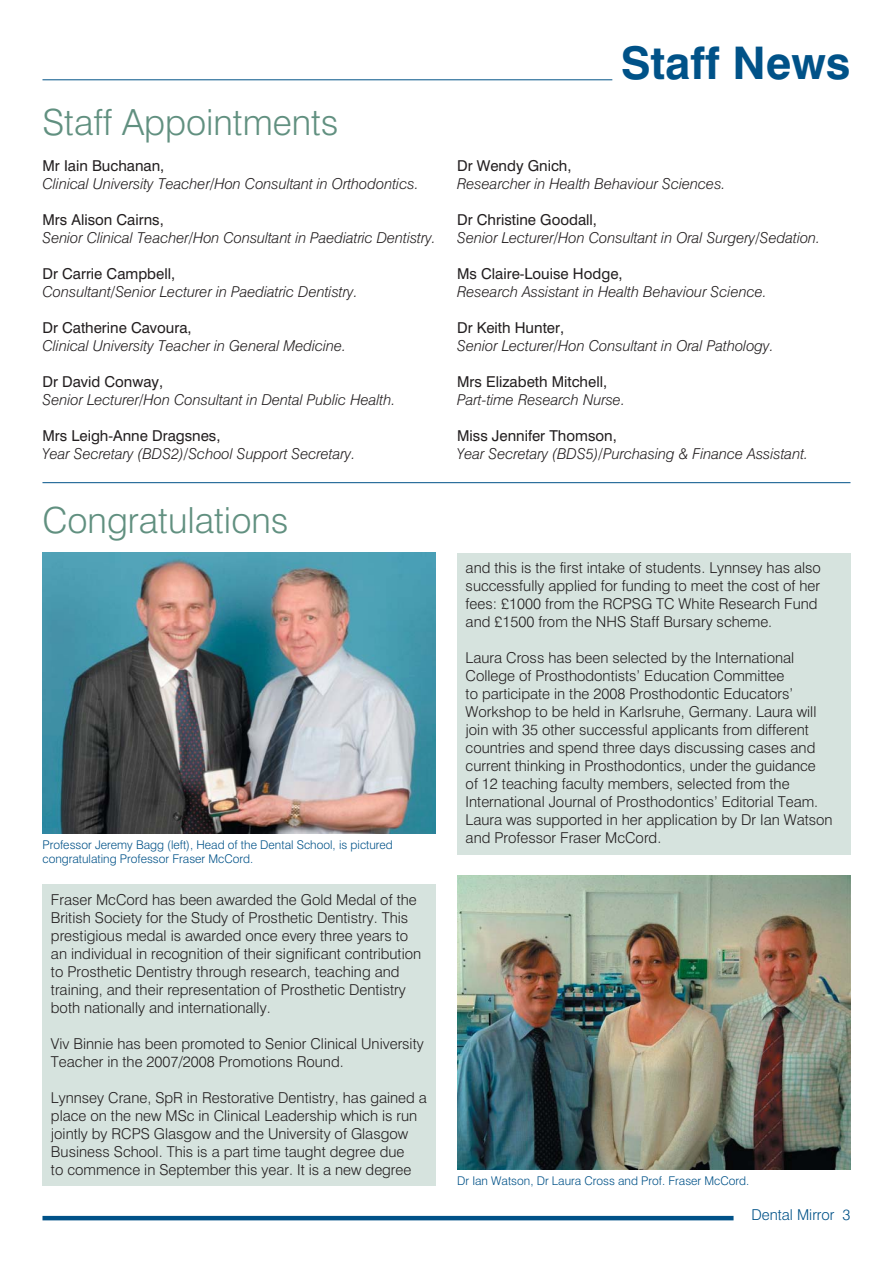
<style>
.page{position:relative;width:893px;height:1263px;background:#fff}
.page>*{position:absolute;margin:0;border:0;box-sizing:border-box;transform-origin:0 0}
.t1{font:700 45px "Swiss 721 BT";color:#005288}
.t2{font:300 36px "Swiss 721 BT";color:#619080}
.t3{font:300 15px/18px "Swiss 721 BT";color:#231f20}
.t4{font:italic 300 15px "Swiss 721 BT";color:#231f20}
.t5{font:15px "Swiss 721 BT";color:#231f20}
.t6{font:300 15px "Swiss 721 BT";color:#005288}
.t7{font:300 12px/13.5px "Swiss 721 BT";color:#005288}
</style>
<div class="page">
<div style="left:42px;top:884px;width:394px;height:302px;background:#d6e3de"></div>
<div style="left:457px;top:553px;width:393px;height:302px;background:#d6e3de"></div>
<hr style="left:42px;top:482px;width:808px;height:1px;background:#005288">
<hr style="left:42px;top:1216px;width:691px;height:4px;background:#005288">
<img style="left:457px;top:876px;width:393px;height:293px">
<hr style="left:42px;top:79px;width:570px;height:1px;background:#005288">
<img style="left:42px;top:553px;width:394px;height:280px">
<h2 class="t2" style="left:42px;top:107px;width:298px">Staff Appointments</h2>
<p class="t5" style="left:42px;top:160px;width:123px">Mr Iain Buchanan,</p>
<p class="t4" style="left:42px;top:178px;width:378px">Clinical University Teacher/Hon Consultant in Orthodontics.</p>
<p class="t5" style="left:42px;top:214px;width:123px">Mrs Alison Cairns,</p>
<p class="t4" style="left:42px;top:232px;width:395px">Senior Clinical Teacher/Hon Consultant in Paediatric Dentistry.</p>
<p class="t5" style="left:42px;top:268px;width:134px">Dr Carrie Campbell,</p>
<p class="t4" style="left:42px;top:286px;width:317px">Consultant/Senior Lecturer in Paediatric Dentistry.</p>
<p class="t5" style="left:42px;top:322px;width:151px">Dr Catherine Cavoura,</p>
<p class="t4" style="left:42px;top:340px;width:305px">Clinical University Teacher in General Medicine.</p>
<p class="t5" style="left:42px;top:376px;width:122px">Dr David Conway,</p>
<p class="t4" style="left:42px;top:394px;width:354px">Senior Lecturer/Hon Consultant in Dental Public Health.</p>
<p class="t5" style="left:42px;top:430px;width:180px">Mrs Leigh-Anne Dragsnes,</p>
<p class="t4" style="left:42px;top:448px;width:314px">Year Secretary (BDS2)/School Support Secretary.</p>
<h2 class="t2" style="left:42px;top:505px;width:248px">Congratulations</h2>
<p class="t7" style="left:42px;top:839px;width:352px">Professor Jeremy Bagg (left), Head of the Dental School, is pictured congratulating Professor Fraser McCord.</p>
<p class="t3" style="left:51px;top:892px;width:372px">Fraser McCord has been awarded the Gold Medal of the British Society for the Study of Prosthetic Dentistry. This prestigious medal is awarded once every three years to an individual in recognition of their significant contribution to Prosthetic Dentistry through research, teaching and training, and their representation of Prosthetic Dentistry both nationally and internationally.</p>
<p class="t3" style="left:51px;top:1036px;width:374px">Viv Binnie has been promoted to Senior Clinical University<br>Teacher in the 2007/2008 Promotions Round.</p>
<p class="t3" style="left:51px;top:1090px;width:377px">Lynnsey Crane, SpR in Restorative Dentistry, has gained a place on the new MSc in Clinical Leadership which is run jointly by RCPS Glasgow and the University of Glasgow Business School. This is a part time taught degree due<br>to commence in September this year. It is a new degree</p>
<h1 class="t1" style="left:621px;top:44px;width:231px">Staff News</h1>
<p class="t5" style="left:457px;top:159px;width:116px">Dr Wendy Gnich,</p>
<p class="t4" style="left:457px;top:177px;width:270px">Researcher in Health Behaviour Sciences.</p>
<p class="t5" style="left:457px;top:213px;width:141px">Dr Christine Goodall,</p>
<p class="t4" style="left:457px;top:231px;width:365px">Senior Lecturer/Hon Consultant in Oral Surgery/Sedation.</p>
<p class="t5" style="left:457px;top:267px;width:167px">Ms Claire-Louise Hodge,</p>
<p class="t4" style="left:457px;top:285px;width:311px">Research Assistant in Health Behaviour Science.</p>
<p class="t5" style="left:457px;top:321px;width:109px">Dr Keith Hunter,</p>
<p class="t4" style="left:457px;top:339px;width:318px">Senior Lecturer/Hon Consultant in Oral Pathology.</p>
<p class="t5" style="left:457px;top:375px;width:152px">Mrs Elizabeth Mitchell,</p>
<p class="t4" style="left:457px;top:393px;width:169px">Part-time Research Nurse.</p>
<p class="t5" style="left:457px;top:429px;width:161px">Miss Jennifer Thomson,</p>
<p class="t4" style="left:457px;top:447px;width:353px">Year Secretary (BDS5)/Purchasing &amp; Finance Assistant.</p>
<p class="t3" style="left:466px;top:560px;width:357px">and this is the first intake of students. Lynnsey has also successfully applied for funding to meet the cost of her fees: £1000 from the RCPSG TC White Research Fund and £1500 from the NHS Staff Bursary scheme.</p>
<p class="t3" style="left:466px;top:650px;width:368px">Laura Cross has been selected by the International College of Prosthodontists’ Education Committee<br>to participate in the 2008 Prosthodontic Educators’ Workshop to be held in Karlsruhe, Germany. Laura will join with 35 other successful applicants from different countries and spend three days discussing cases and current thinking in Prosthodontics, under the guidance<br>of 12 teaching faculty members, selected from the International Journal of Prosthodontics’ Editorial Team.<br>Laura was supported in her application by Dr Ian Watson and Professor Fraser McCord.</p>
<p class="t7" style="left:457px;top:1175px;width:294px">Dr Ian Watson, Dr Laura Cross and Prof. Fraser McCord.</p>
<p class="t6" style="left:751px;top:1209px;width:101px">Dental Mirror 3</p>
</div>
